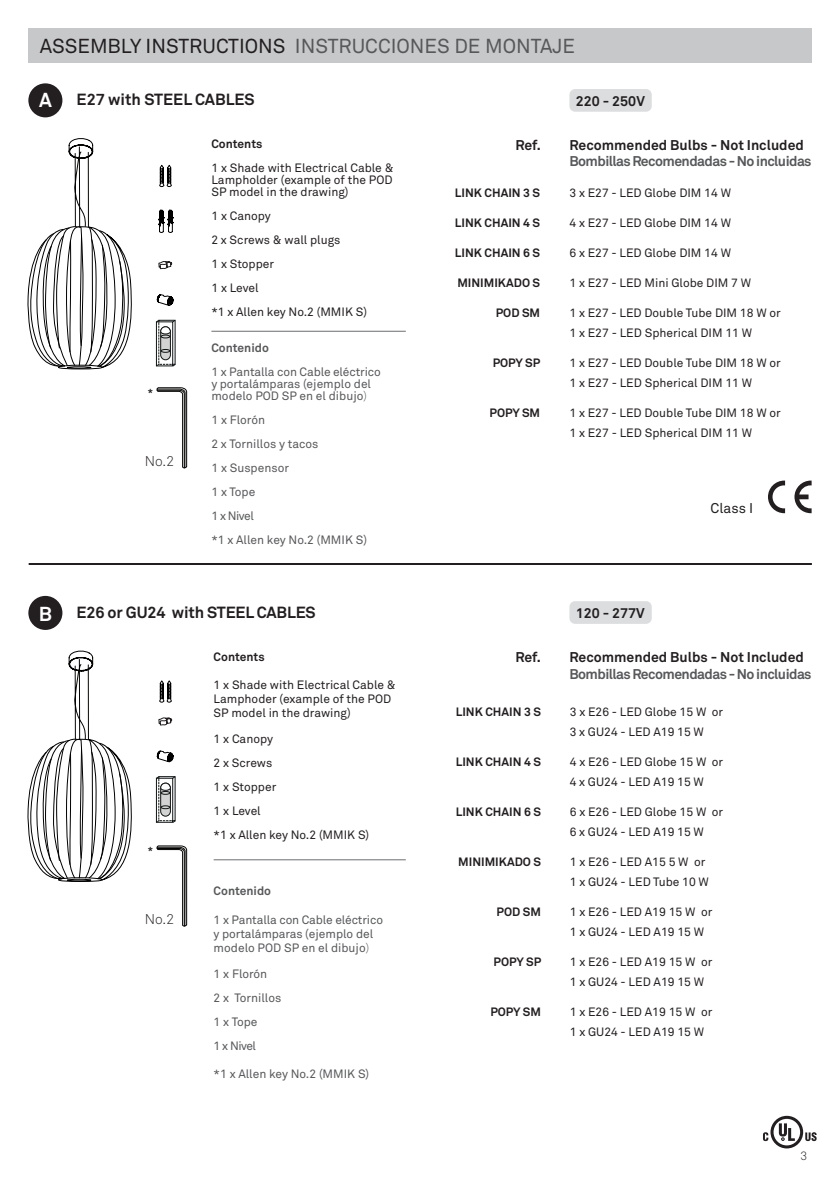
<style>
.page{position:relative;width:840px;height:1191px;background:#fff}
.page>*{position:absolute;margin:0;border:0;box-sizing:border-box;transform-origin:0 0}
.t1{font:20px "Akkurat";color:#57585a}
.t2{font:700 20px "Akkurat";color:#fff}
.t3{font:700 16px "Akkurat";letter-spacing:-.01em;color:#231f20}
.t4{font:700 14px "Akkurat";color:#231f20}
.t5{font:700 14px "Akkurat";letter-spacing:-.04em;color:#57585a}
.t6{font:300 14px "Akkurat";color:#231f20}
.t7{font:14px "Akkurat";color:#231f20}
.t8{font:12px/12px "Akkurat";color:#231f20;text-align:justify}
.t9{font:12px "Akkurat Pro";color:#231f20}
.t10{font:12px/12px "Akkurat";letter-spacing:-.005em;color:#57585a}
.t11{font:700 12px "Akkurat Pro";color:#231f20}
.t12{font:700 12px "Akkurat";color:#57585a}
.t13{font:700 12px "Akkurat";color:#231f20}
.t14{font:300 12px "Akkurat Pro";color:#231f20}
.t15{font:700 10px "Akkurat";color:#231f20}
.s1{color:#231f20}
.s2{font-family:"Akkurat Pro";font-weight:300}
.s3{font-family:"Akkurat"}
</style>
<div class="page">
<div style="left:28px;top:28px;width:783px;height:34px;background:#c7c8ca"></div>
<svg style="left:763px;top:1115px;width:53px;height:33px"></svg>
<div style="left:28px;top:83px;width:34px;height:34px;background:#231f20;border-radius:50%"></div>
<div style="left:28px;top:596px;width:34px;height:34px;background:#231f20;border-radius:50%"></div>
<hr style="left:29px;top:563px;width:782px;height:2px;background:#231f20">
<div style="left:569px;top:89px;width:82px;height:23px;background:#dcdddf;border-radius:6px"></div>
<div style="left:569px;top:601px;width:82px;height:23px;background:#dcdddf;border-radius:6px"></div>
<svg style="left:768px;top:480px;width:16px;height:33px"></svg>
<svg style="left:794px;top:480px;width:17px;height:33px"></svg>
<svg style="left:158px;top:210px;width:15px;height:23px"></svg>
<svg style="left:159px;top:165px;width:13px;height:22px"></svg>
<svg style="left:158px;top:261px;width:14px;height:8px"></svg>
<svg style="left:157px;top:294px;width:16px;height:12px"></svg>
<hr style="left:211px;top:331px;width:194px;height:1px;background:#6c6d70">
<svg style="left:156px;top:319px;width:20px;height:48px"></svg>
<svg style="left:158px;top:680px;width:14px;height:45px"></svg>
<svg style="left:157px;top:750px;width:16px;height:12px"></svg>
<hr style="left:213px;top:859px;width:192px;height:1px;background:#6c6d70">
<svg style="left:156px;top:776px;width:20px;height:47px"></svg>
<svg style="left:157px;top:387px;width:30px;height:81px"></svg>
<svg style="left:157px;top:845px;width:30px;height:81px"></svg>
<div style="left:58px;top:877px;width:44px;height:4px;border:1px solid #000;border-radius:50%"></div>
<svg style="left:28px;top:650px;width:104px;height:230px"></svg>
<div style="left:58px;top:365px;width:44px;height:4px;border:1px solid #000;border-radius:50%"></div>
<svg style="left:28px;top:138px;width:104px;height:230px"></svg>
<h1 class="t1" style="left:40px;top:33px;width:536px"><span class="s1">ASSEMBLY INSTRUCTIONS</span> INSTRUCCIONES DE MONTAJE</h1>
<p class="t2" style="left:39px;top:88px;width:14px">A</p>
<p class="t2" style="left:39px;top:601px;width:15px">B</p>
<p class="t3" style="left:77px;top:89px;width:179px">E27 with STEEL CABLES</p>
<p class="t15" style="left:148px;top:386px;width:7px">*</p>
<p class="t6" style="left:145px;top:452px;width:31px">No.2</p>
<p class="t13" style="left:211px;top:136px;width:52px">Contents</p>
<p class="t8" style="left:211px;top:162px;width:183px">1 x Shade with Electrical Cable &amp; Lampholder (example of the POD SP model in the drawing)</p>
<p class="t8" style="left:211px;top:210px;width:61px">1 x Canopy</p>
<p class="t8" style="left:211px;top:234px;width:130px">2 x Screws &amp; wall plugs</p>
<p class="t8" style="left:211px;top:258px;width:64px">1 x Stopper</p>
<p class="t8" style="left:211px;top:282px;width:49px">1 x Level</p>
<p class="t8" style="left:211px;top:306px;width:157px">*1 x Allen key No.2 (MMIK S)</p>
<p class="t12" style="left:211px;top:340px;width:59px">Contenido</p>
<p class="t10" style="left:211px;top:366px;width:171px">1 x Pantalla con Cable eléctrico y portalámparas (ejemplo del modelo POD SP en el dibujo<span class="s2">)</span></p>
<p class="t10" style="left:211px;top:414px;width:55px">1 x Florón</p>
<p class="t10" style="left:211px;top:438px;width:108px">2 x Tornillos y tacos</p>
<p class="t10" style="left:211px;top:462px;width:79px">1 x Suspensor</p>
<p class="t10" style="left:211px;top:486px;width:45px">1 x Tope</p>
<p class="t10" style="left:211px;top:510px;width:44px">1 x Nivel</p>
<p class="t10" style="left:211px;top:534px;width:157px">*1 x Allen key No.2 (MMIK S)</p>
<p class="t3" style="left:77px;top:602px;width:240px">E26 or GU24 with STEEL CABLES</p>
<p class="t15" style="left:148px;top:844px;width:7px">*</p>
<p class="t6" style="left:145px;top:910px;width:31px">No.2</p>
<p class="t13" style="left:213px;top:649px;width:52px">Contents</p>
<p class="t8" style="left:213px;top:679px;width:183px">1 x Shade with Electrical Cable &amp;</p>
<p class="t8" style="left:213px;top:692px;width:179px;line-height:14px">Lamphoder (example of the POD<br>SP model in the drawing)</p>
<p class="t8" style="left:213px;top:733px;width:61px">1 x Canopy</p>
<p class="t8" style="left:213px;top:757px;width:60px">2 x Screws</p>
<p class="t8" style="left:213px;top:781px;width:64px">1 x Stopper</p>
<p class="t8" style="left:213px;top:805px;width:49px">1 x Level</p>
<p class="t8" style="left:213px;top:829px;width:157px">*1 x Allen key No.2 (MMIK S)</p>
<p class="t12" style="left:213px;top:883px;width:59px">Contenido</p>
<p class="t10" style="left:213px;top:912px;width:171px;line-height:14px">1 x Pantalla con Cable eléctrico y portalámparas (ejemplo del modelo POD SP en el dibujo<span class="s2">)</span></p>
<p class="t10" style="left:213px;top:967px;width:55px">1 x Florón</p>
<p class="t10" style="left:213px;top:991px;width:69px">2 x Tornillos</p>
<p class="t10" style="left:213px;top:1015px;width:45px">1 x Tope</p>
<p class="t10" style="left:213px;top:1039px;width:44px">1 x Nivel</p>
<p class="t10" style="left:213px;top:1067px;width:157px">*1 x Allen key No.2 (MMIK S)</p>
<p class="t4" style="left:515px;top:136px;width:27px">Ref.</p>
<p class="t11" style="left:454px;top:185px;width:87px">LINK CHAIN 3 S</p>
<p class="t11" style="left:454px;top:215px;width:87px">LINK CHAIN 4 S</p>
<p class="t11" style="left:454px;top:245px;width:87px">LINK CHAIN 6 S</p>
<p class="t11" style="left:457px;top:275px;width:84px">MINIMIKADO S</p>
<p class="t11" style="left:495px;top:305px;width:46px">POD SM</p>
<p class="t11" style="left:492px;top:355px;width:49px">POPY SP</p>
<p class="t11" style="left:489px;top:405px;width:52px">POPY SM</p>
<p class="t4" style="left:575px;top:92px;width:71px">220 - 250V</p>
<p class="t4" style="left:569px;top:136px;width:236px">Recommended Bulbs - Not Included</p>
<p class="t5" style="left:569px;top:153px;width:243px">Bombillas Recomendadas - No incluidas</p>
<p class="t9" style="left:569px;top:185px;width:163px">3 x <span class="s3">E27 -</span> LED Globe DIM 14 W</p>
<p class="t9" style="left:569px;top:215px;width:163px">4 x <span class="s3">E27 -</span> LED Globe DIM 14 W</p>
<p class="t9" style="left:569px;top:245px;width:163px">6 x <span class="s3">E27 -</span> LED Globe DIM 14 W</p>
<p class="t9" style="left:569px;top:275px;width:183px">1 x <span class="s3">E27 -</span> LED Mini Globe DIM 7 W</p>
<p class="t9" style="left:569px;top:305px;width:213px">1 x <span class="s3">E27 -</span> LED Double Tube DIM 18 W or</p>
<p class="t9" style="left:569px;top:325px;width:184px">1 x E27 - LED Spherical DIM 11 W</p>
<p class="t9" style="left:569px;top:355px;width:213px">1 x <span class="s3">E27 -</span> LED Double Tube DIM 18 W or</p>
<p class="t9" style="left:569px;top:375px;width:184px">1 x E27 - LED Spherical DIM 11 W</p>
<p class="t9" style="left:569px;top:405px;width:213px">1 x <span class="s3">E27 -</span> LED Double Tube DIM 18 W or</p>
<p class="t9" style="left:569px;top:425px;width:184px">1 x E27 - LED Spherical DIM 11 W</p>
<p class="t7" style="left:710px;top:499px;width:44px">Class I</p>
<p class="t4" style="left:515px;top:648px;width:27px">Ref.</p>
<p class="t11" style="left:455px;top:704px;width:87px">LINK CHAIN 3 S</p>
<p class="t11" style="left:455px;top:754px;width:87px">LINK CHAIN 4 S</p>
<p class="t11" style="left:455px;top:804px;width:87px">LINK CHAIN 6 S</p>
<p class="t11" style="left:458px;top:854px;width:84px">MINIMIKADO S</p>
<p class="t11" style="left:496px;top:904px;width:46px">POD SM</p>
<p class="t11" style="left:493px;top:954px;width:49px">POPY SP</p>
<p class="t11" style="left:490px;top:1004px;width:52px">POPY SM</p>
<p class="t4" style="left:575px;top:604px;width:70px">120 - 277V</p>
<p class="t4" style="left:569px;top:648px;width:236px">Recommended Bulbs - Not Included</p>
<p class="t5" style="left:569px;top:665px;width:243px">Bombillas Recomendadas - No incluidas</p>
<p class="t9" style="left:569px;top:704px;width:155px">3 x <span class="s3">E26 -</span> LED Globe 15 W or</p>
<p class="t8" style="left:569px;top:725px;width:136px">3 x GU24 - LED A19 15 W</p>
<p class="t9" style="left:569px;top:754px;width:155px">4 x <span class="s3">E26 -</span> LED Globe 15 W or</p>
<p class="t8" style="left:569px;top:775px;width:136px">4 x GU24 - LED A19 15 W</p>
<p class="t9" style="left:569px;top:804px;width:155px">6 x <span class="s3">E26 -</span> LED Globe 15 W or</p>
<p class="t8" style="left:569px;top:825px;width:136px">6 x GU24 - LED A19 15 W</p>
<p class="t9" style="left:569px;top:854px;width:137px">1 x <span class="s3">E26 -</span> LED A15 5 W or</p>
<p class="t8" style="left:569px;top:875px;width:141px">1 x GU24 - LED Tube 10 W</p>
<p class="t9" style="left:569px;top:904px;width:144px">1 x <span class="s3">E26 -</span> LED A19 15 W or</p>
<p class="t8" style="left:569px;top:925px;width:136px">1 x GU24 - LED A19 15 W</p>
<p class="t9" style="left:569px;top:954px;width:144px">1 x <span class="s3">E26 -</span> LED A19 15 W or</p>
<p class="t8" style="left:569px;top:975px;width:136px">1 x GU24 - LED A19 15 W</p>
<p class="t9" style="left:569px;top:1004px;width:144px">1 x <span class="s3">E26 -</span> LED A19 15 W or</p>
<p class="t8" style="left:569px;top:1025px;width:136px">1 x GU24 - LED A19 15 W</p>
<p class="t14" style="left:800px;top:1148px;width:8px">3</p>
</div>
